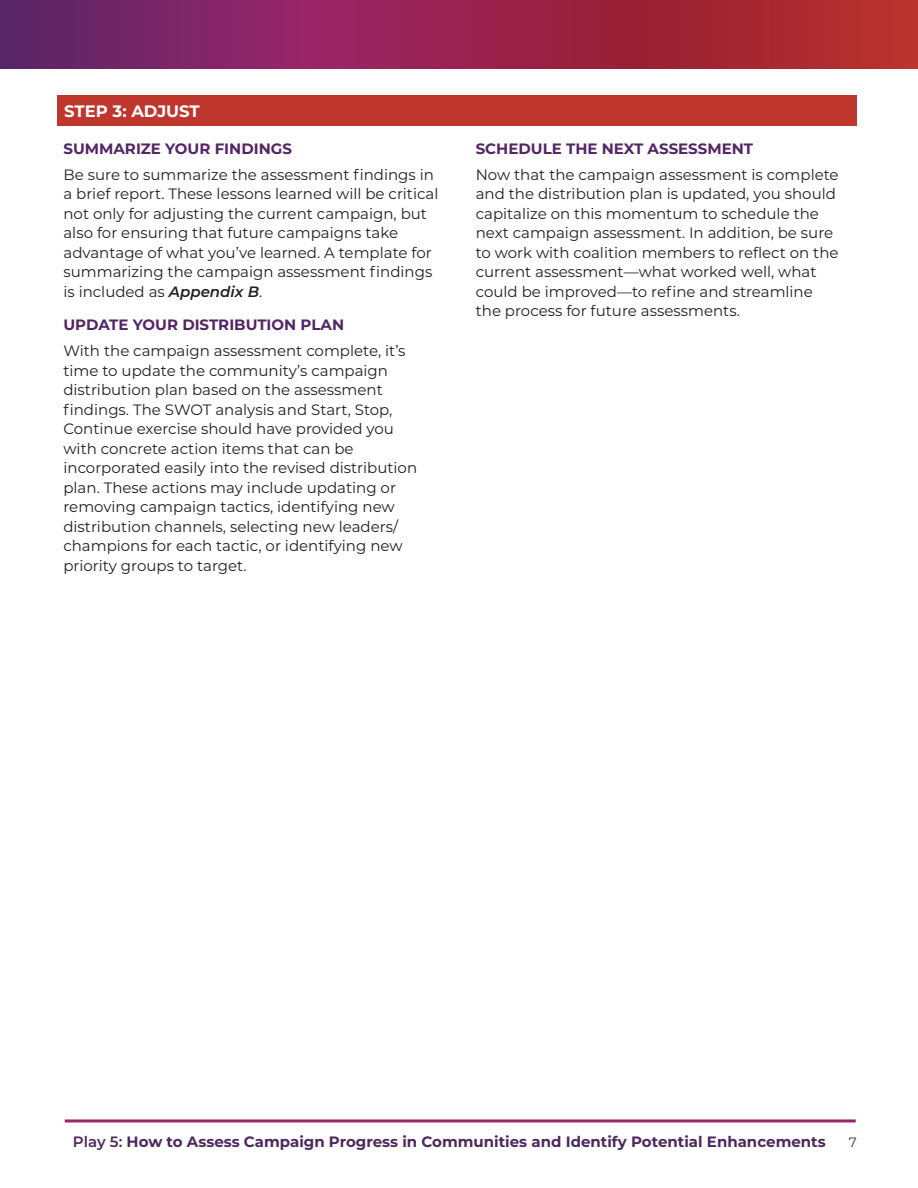
<style>
.page{position:relative;width:918px;height:1188px;background:#fff}
.page>*{position:absolute;margin:0;border:0;box-sizing:border-box;transform-origin:0 0}
.t1{font:700 16.5px "Montserrat";color:#fff}
.t2{font:15px/19.5px "Montserrat";color:#231f20}
.t3{font:700 15px "Montserrat";color:#4d2860}
.t4{font:700 15px "Montserrat";color:#522564}
.t5{font:13.5px "Montserrat";color:#4d2860}
.s1{font-weight:600;font-style:italic}
.s2{font-weight:600}
</style>
<div class="page">
<svg style="left:0;top:0;width:918px;height:69px"></svg>
<hr style="left:65px;top:1119px;width:791px;height:3px;background:#992569">
<div style="left:57px;top:96px;width:800px;height:30px;background:#bf362d"></div>
<p class="t1" style="left:64px;top:99px;width:137px">STEP 3: ADJUST</p>
<p class="t4" style="left:63px;top:138px;width:230px">SUMMARIZE YOUR FINDINGS</p>
<p class="t2" style="left:63px;top:164px;width:376px">Be sure to summarize the assessment findings in a brief report. These lessons learned will be critical not only for adjusting the current campaign, but also for ensuring that future campaigns take advantage of what you’ve learned. A template for summarizing the campaign assessment findings is included as <span class="s1">Appendix B</span>.</p>
<p class="t4" style="left:63px;top:314px;width:282px">UPDATE YOUR DISTRIBUTION PLAN</p>
<p class="t2" style="left:63px;top:341px;width:355px">With the campaign assessment complete, it’s time to update the community’s campaign distribution plan based on the assessment findings. The SWOT analysis and Start, Stop, Continue exercise should have provided you with concrete action items that can be incorporated easily into the revised distribution plan. These actions may include updating or removing campaign tactics, identifying new distribution channels, selecting new leaders/ champions for each tactic, or identifying new priority groups to target.</p>
<p class="t4" style="left:476px;top:138px;width:279px">SCHEDULE THE NEXT ASSESSMENT</p>
<p class="t2" style="left:476px;top:164px;width:364px">Now that the campaign assessment is complete and the distribution plan is updated, you should capitalize on this momentum to schedule the next campaign assessment. In addition, be sure to work with coalition members to reflect on the current assessment—what worked well, what could be improved—to refine and streamline the process for future assessments.</p>
<p class="t3" style="left:73px;top:1131px;width:754px"><span class="s2">Play 5:</span> How to Assess Campaign Progress in Communities and Identify Potential Enhancements</p>
<p class="t5" style="left:849px;top:1133px;width:9px">7</p>
</div>
